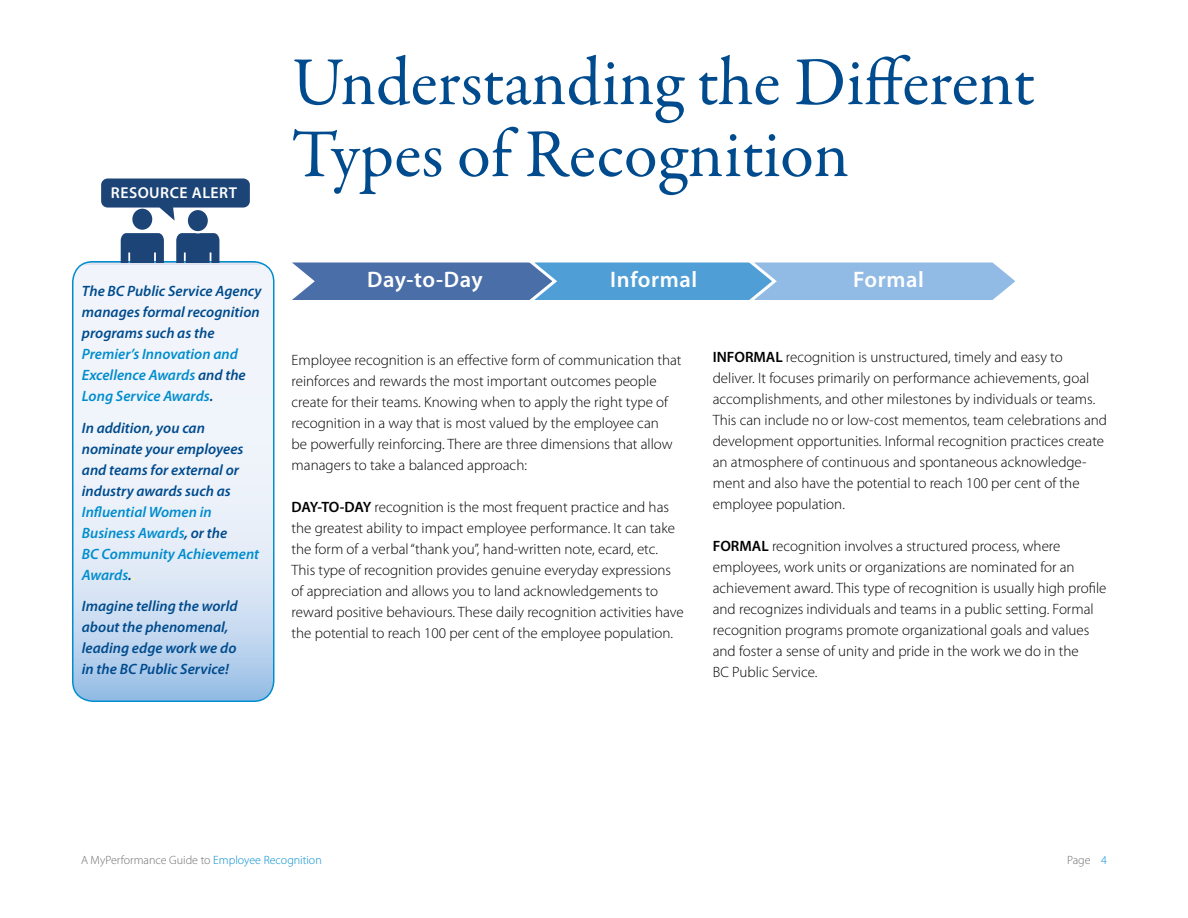
<style>
.page{position:relative;width:1188px;height:918px;background:#fff}
.page>*{position:absolute;margin:0;border:0;box-sizing:border-box;transform-origin:0 0}
.t1{font:69px/72px "Garamond Premr Pro";color:#004b8d}
.t2{font:600 22.5px "Myriad Pro";letter-spacing:.025em;color:#fff}
.t3{font:600 15.75px "Myriad Pro";letter-spacing:.03em;color:#fff}
.t4{font:300 15px/21px "Myriad Pro";color:#000}
.t5{font:italic 600 15px/21px "Myriad Pro";color:#004b8d}
.t6{font:italic 600 15px/21px "Myriad Pro";color:#008dce}
.t7{font:300 12px "Myriad Pro";color:#6d6e71}
.s1{color:#004b8d}
.s2{color:#fcf5a8}
.s3{font-weight:600}
.s4{color:#008dce}
</style>
<div class="page">
<svg style="left:292px;top:262px;width:723px;height:38px;background:#6c9dcd"></svg>
<svg style="left:73px;top:262px;width:201px;height:439px"></svg>
<div style="left:72px;top:261px;width:202px;height:441px;border:2px solid #008dce;border-radius:20px"></div>
<svg style="left:121px;top:233px;width:43px;height:29px"></svg>
<svg style="left:131px;top:208px;width:22px;height:23px"></svg>
<div style="left:130px;top:206px;width:24px;height:26px;border:2px solid #fff;border-radius:50%"></div>
<svg style="left:176px;top:233px;width:43px;height:29px"></svg>
<div style="left:187px;top:209px;width:22px;height:23px;background:#1d4476;border-radius:50%"></div>
<div style="left:186px;top:208px;width:24px;height:25px;border:2px solid #fff;border-radius:50%"></div>
<svg style="left:101px;top:179px;width:149px;height:42px"></svg>
<p class="t3" style="left:111px;top:182px;width:128px">RESOURCE ALERT</p>
<p class="t5" style="left:82px;top:280px;width:181px">The BC Public Service Agency manages formal recognition programs such as the</p>
<p class="t6" style="left:82px;top:343px;width:165px">Premier’s Innovation and<br>Excellence Awards <span class="s1">and the<br></span>Long Service Awards<span class="s1">.</span></p>
<p class="t5" style="left:82px;top:417px;width:163px">In addition, you can nominate your employees and teams for external or industry awards such as</p>
<p class="t6" style="left:82px;top:501px;width:179px">Influential Women in<br>Business Awards<span class="s1">, or the<br></span>BC Community Achievement<br>Awards<span class="s1">.</span><span class="s2">.</span></p>
<p class="t5" style="left:82px;top:595px;width:157px">Imagine telling the world about the phenomenal, leading edge work we do in the BC Public Service!</p>
<h1 class="t1" style="left:292px;top:48px;width:745px">Understanding the Different<br>Types of Recognition</h1>
<h2 class="t2" style="left:367px;top:265px;width:117px">Day-to-Day</h2>
<h2 class="t2" style="left:610px;top:265px;width:88px">Informal</h2>
<h2 class="t2" style="left:853px;top:265px;width:72px">Formal</h2>
<p class="t4" style="left:292px;top:350px;width:391px">Employee recognition is an effective form of communication that reinforces and rewards the most important outcomes people create for their teams. Knowing when to apply the right type of recognition in a way that is most valued by the employee can<br>be powerfully reinforcing. There are three dimensions that allow managers to take a balanced approach:</p>
<p class="t4" style="left:292px;top:497px;width:394px"><span class="s3">DAY-TO-DAY</span> recognition is the most frequent practice and has the greatest ability to impact employee performance. It can take the form of a verbal “thank you”, hand-written note, ecard, etc.<br>This type of recognition provides genuine everyday expressions of appreciation and allows you to land acknowledgements to reward positive behaviours. These daily recognition activities have the potential to reach 100 per cent of the employee population.</p>
<p class="t4" style="left:713px;top:347px;width:396px"><span class="s3">INFORMAL</span> recognition is unstructured, timely and easy to deliver. It focuses primarily on performance achievements, goal accomplishments, and other milestones by individuals or teams.<br>This can include no or low-cost mementos, team celebrations and development opportunities. Informal recognition practices create an atmosphere of continuous and spontaneous acknowledge&shy;ment and also have the potential to reach 100 per cent of the employee population.</p>
<p class="t4" style="left:713px;top:536px;width:395px"><span class="s3">FORMAL</span> recognition involves a structured process, where employees, work units or organizations are nominated for an achievement award. This type of recognition is usually high profile and recognizes individuals and teams in a public setting. Formal recognition programs promote organizational goals and values and foster a sense of unity and pride in the work we do in the<br>BC Public Service.</p>
<p class="t7" style="left:81px;top:853px;width:242px">A MyPerformance Guide to <span class="s4">Employee Recognition</span></p>
<p class="t7" style="left:1067px;top:853px;width:41px">Page <span class="s4">4</span></p>
</div>
